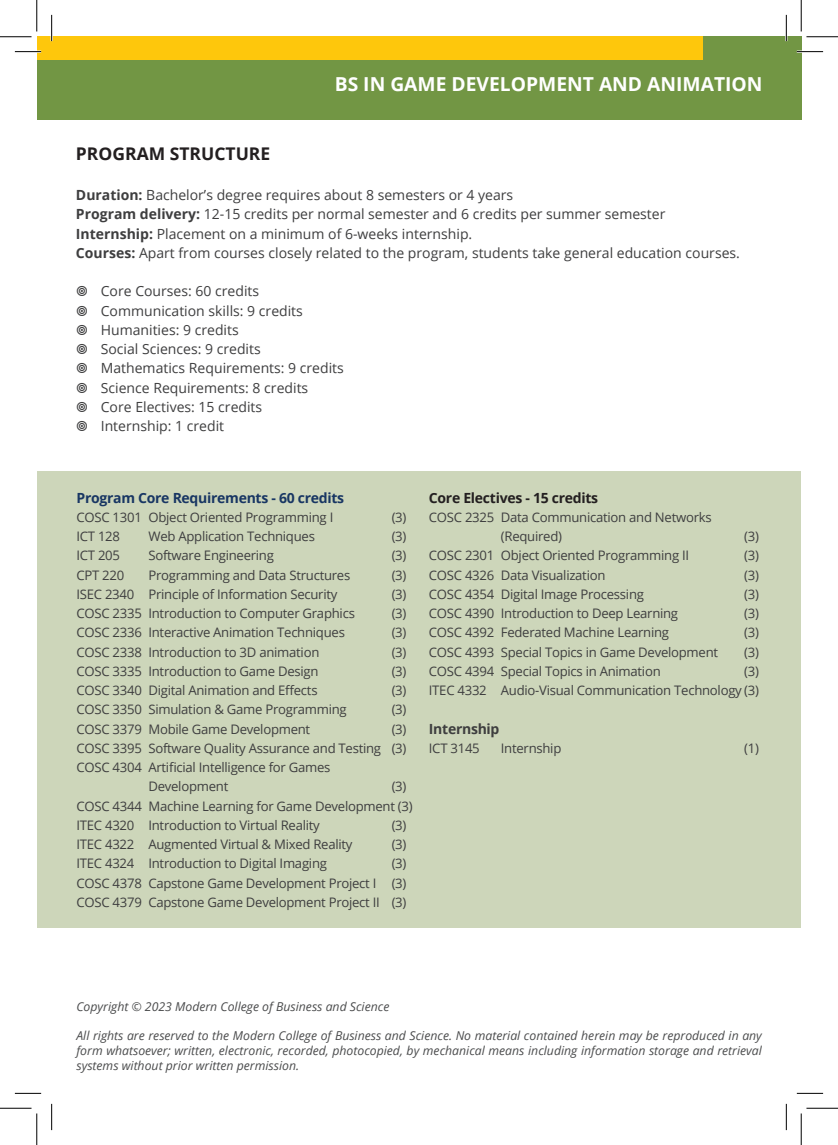
<style>
.page{position:relative;width:838px;height:1145px;background:#fff}
.page>*{position:absolute;margin:0;border:0;box-sizing:border-box;transform-origin:0 0}
.t1{font:700 19.25px "Open Sans";color:#fff}
.t2{font:700 17.5px "Open Sans";color:#231f20}
.t3{font:14px "Open Sans";color:#3e3e3f}
.t4{font:700 14px "Open Sans";letter-spacing:-.02em;color:#183663}
.t5{font:700 14px "Open Sans";letter-spacing:-.02em;color:#231f20}
.t6{font:700 14px "Open Sans";letter-spacing:-.02em;color:#3e3e3f}
.t7{font:13.12px "Open Sans";letter-spacing:-.02em;color:#3e3e3f}
.t8{font:italic 12.25px/14.7px "Open Sans";color:#4b4c4d;text-align:justify}
.s1{font-weight:700}
</style>
<div class="page">
<div style="left:37px;top:37px;width:764px;height:83px;background:#729644"></div>
<div style="left:37px;top:37px;width:665px;height:23px;background:#fec70c"></div>
<div style="left:37px;top:471px;width:763px;height:457px;background:#cdd6ba"></div>
<hr style="left:15px;top:51px;width:26px;height:2px;background:#fff">
<hr style="left:796px;top:51px;width:27px;height:2px;background:#fff">
<hr style="left:51px;top:15px;width:2px;height:26px;background:#fff">
<hr style="left:785px;top:15px;width:2px;height:26px;background:#fff">
<svg style="left:15px;top:51px;width:26px;height:1px"></svg>
<svg style="left:796px;top:51px;width:27px;height:1px"></svg>
<svg style="left:15px;top:1093px;width:26px;height:1px"></svg>
<svg style="left:796px;top:1093px;width:27px;height:1px"></svg>
<svg style="left:51px;top:15px;width:1px;height:26px"></svg>
<svg style="left:51px;top:1104px;width:1px;height:26px"></svg>
<svg style="left:786px;top:15px;width:1px;height:26px"></svg>
<svg style="left:786px;top:1104px;width:1px;height:26px"></svg>
<hr style="left:0;top:36px;width:32px;height:1px;background:#000">
<hr style="left:806px;top:36px;width:31px;height:1px;background:#000">
<hr style="left:0;top:1108px;width:32px;height:1px;background:#000">
<hr style="left:806px;top:1108px;width:31px;height:1px;background:#000">
<hr style="left:36px;top:0;width:1px;height:31px;background:#000">
<hr style="left:36px;top:1113px;width:1px;height:32px;background:#000">
<hr style="left:800px;top:0;width:1px;height:31px;background:#000">
<hr style="left:800px;top:1113px;width:1px;height:32px;background:#000">
<p class="t1" style="left:335px;top:71px;width:429px">BS IN GAME DEVELOPMENT AND ANIMATION</p>
<p class="t2" style="left:76px;top:141px;width:196px">PROGRAM STRUCTURE</p>
<p class="t3" style="left:76px;top:185px;width:439px"><span class="s1">Duration:</span> Bachelor s’ degree requires about 8 semesters or 4 years</p>
<p class="t3" style="left:76px;top:205px;width:591px"><span class="s1">Program delivery:</span> 12-15 credits per normal semester and 6 credits per summer semester</p>
<p class="t3" style="left:76px;top:224px;width:398px"><span class="s1">Internship:</span> Placement on a minimum of 6-weeks internship.</p>
<p class="t3" style="left:76px;top:243px;width:665px"><span class="s1">Courses:</span> Apart from courses closely related to the program, students take general education courses.</p>
<p class="t3" style="left:101px;top:282px;width:160px">Core Courses: 60 credits</p>
<p class="t3" style="left:101px;top:301px;width:204px">Communication skills 9: credits</p>
<p class="t3" style="left:101px;top:320px;width:139px">Humanities 9: credits</p>
<p class="t3" style="left:101px;top:339px;width:161px">Social Sciences 9: credits</p>
<p class="t3" style="left:101px;top:359px;width:244px">Mathematics Requirements 9: credits</p>
<p class="t3" style="left:101px;top:378px;width:209px">Science Requirements 8: credits</p>
<p class="t3" style="left:101px;top:397px;width:163px">Core Electives: 15 credits</p>
<p class="t3" style="left:101px;top:416px;width:125px">Internship 1: credit</p>
<p class="t4" style="left:76px;top:488px;width:269px">Program Core Requirements - 60 credits</p>
<p class="t7" style="left:76px;top:508px;width:67px">COSC 1301</p>
<p class="t7" style="left:148px;top:508px;width:186px">Object Oriented Programming I</p>
<p class="t7" style="left:391px;top:508px;width:16px">(3)</p>
<p class="t7" style="left:76px;top:527px;width:45px">ICT 128</p>
<p class="t7" style="left:148px;top:527px;width:168px">Web Application Techniques</p>
<p class="t7" style="left:391px;top:527px;width:16px">(3)</p>
<p class="t7" style="left:76px;top:547px;width:45px">ICT 205</p>
<p class="t7" style="left:148px;top:547px;width:127px">Software Engineering</p>
<p class="t7" style="left:391px;top:547px;width:16px">(3)</p>
<p class="t7" style="left:76px;top:566px;width:49px">CPT 220</p>
<p class="t7" style="left:148px;top:566px;width:203px">Programming and Data Structures</p>
<p class="t7" style="left:391px;top:566px;width:16px">(3)</p>
<p class="t7" style="left:76px;top:585px;width:59px">ISEC 2340</p>
<p class="t7" style="left:148px;top:585px;width:190px">Principle of Information Security</p>
<p class="t7" style="left:391px;top:585px;width:16px">(3)</p>
<p class="t7" style="left:76px;top:604px;width:67px">COSC 2335</p>
<p class="t7" style="left:148px;top:604px;width:208px">Introduction to Computer Graphics</p>
<p class="t7" style="left:391px;top:604px;width:16px">(3)</p>
<p class="t7" style="left:76px;top:624px;width:67px">COSC 2336</p>
<p class="t7" style="left:148px;top:624px;width:198px">Interactive Animation Techniques</p>
<p class="t7" style="left:391px;top:624px;width:16px">(3)</p>
<p class="t7" style="left:76px;top:643px;width:67px">COSC 2338</p>
<p class="t7" style="left:148px;top:643px;width:172px">Introduction to D3 animation</p>
<p class="t7" style="left:391px;top:643px;width:16px">(3)</p>
<p class="t7" style="left:76px;top:662px;width:67px">COSC 3335</p>
<p class="t7" style="left:148px;top:662px;width:172px">Introduction to Game Design</p>
<p class="t7" style="left:391px;top:662px;width:16px">(3)</p>
<p class="t7" style="left:76px;top:681px;width:67px">COSC 3340</p>
<p class="t7" style="left:148px;top:681px;width:171px">Digital Animation and Effects</p>
<p class="t7" style="left:391px;top:681px;width:16px">(3)</p>
<p class="t7" style="left:148px;top:701px;width:200px">Simulation &amp; Game Programming</p>
<p class="t7" style="left:76px;top:701px;width:67px">COSC 3350</p>
<p class="t7" style="left:391px;top:701px;width:16px">(3)</p>
<p class="t7" style="left:76px;top:720px;width:67px">COSC 3379</p>
<p class="t7" style="left:148px;top:720px;width:163px">Mobile Game Development</p>
<p class="t7" style="left:391px;top:720px;width:16px">(3)</p>
<p class="t7" style="left:76px;top:739px;width:67px">COSC 3395</p>
<p class="t7" style="left:148px;top:739px;width:234px">Software Quality Assurance and Testing</p>
<p class="t7" style="left:391px;top:739px;width:16px">(3)</p>
<p class="t7" style="left:148px;top:758px;width:183px">Artificial Intelligence for Games</p>
<p class="t7" style="left:76px;top:758px;width:67px">COSC 4304</p>
<p class="t7" style="left:76px;top:797px;width:67px">COSC 4344</p>
<p class="t7" style="left:76px;top:816px;width:59px">ITEC 4320</p>
<p class="t7" style="left:148px;top:778px;width:81px">Development</p>
<p class="t7" style="left:148px;top:797px;width:266px">Machine Learning for Game Development (3)</p>
<p class="t7" style="left:391px;top:778px;width:16px">(3)</p>
<p class="t7" style="left:148px;top:816px;width:173px">Introduction to Virtual Reality</p>
<p class="t7" style="left:391px;top:816px;width:16px">(3)</p>
<p class="t7" style="left:76px;top:835px;width:59px">ITEC 4322</p>
<p class="t7" style="left:148px;top:835px;width:205px">Augmented Virtual &amp; Mixed Reality</p>
<p class="t7" style="left:391px;top:835px;width:16px">(3)</p>
<p class="t7" style="left:76px;top:855px;width:59px">ITEC 4324</p>
<p class="t7" style="left:148px;top:855px;width:180px">Introduction to Digital Imaging</p>
<p class="t7" style="left:391px;top:855px;width:16px">(3)</p>
<p class="t7" style="left:76px;top:874px;width:67px">COSC 4378</p>
<p class="t7" style="left:148px;top:874px;width:229px">Capstone Game Development Project I</p>
<p class="t7" style="left:391px;top:874px;width:16px">(3)</p>
<p class="t7" style="left:76px;top:893px;width:67px">COSC 4379</p>
<p class="t7" style="left:148px;top:893px;width:233px">Capstone Game Development Project II</p>
<p class="t7" style="left:391px;top:893px;width:16px">(3)</p>
<p class="t5" style="left:429px;top:488px;width:171px">Core Electives - 15 credits</p>
<p class="t7" style="left:501px;top:508px;width:212px">Data Communication and Networks</p>
<p class="t7" style="left:429px;top:508px;width:67px">COSC 2325</p>
<p class="t7" style="left:501px;top:527px;width:63px">(Required(</p>
<p class="t7" style="left:744px;top:527px;width:16px">(3)</p>
<p class="t7" style="left:429px;top:547px;width:67px">COSC 2301</p>
<p class="t7" style="left:501px;top:547px;width:190px">Object Oriented Programming II</p>
<p class="t7" style="left:744px;top:547px;width:16px">(3)</p>
<p class="t7" style="left:429px;top:566px;width:67px">COSC 4326</p>
<p class="t7" style="left:501px;top:566px;width:106px">Data Visualization</p>
<p class="t7" style="left:744px;top:566px;width:16px">(3)</p>
<p class="t7" style="left:429px;top:585px;width:67px">COSC 4354</p>
<p class="t7" style="left:501px;top:585px;width:145px">Digital Image Processing</p>
<p class="t7" style="left:744px;top:585px;width:16px">(3)</p>
<p class="t7" style="left:429px;top:604px;width:67px">COSC 4390</p>
<p class="t7" style="left:501px;top:604px;width:179px">Introduction to Deep Learning</p>
<p class="t7" style="left:744px;top:604px;width:16px">(3)</p>
<p class="t7" style="left:429px;top:624px;width:67px">COSC 4392</p>
<p class="t7" style="left:501px;top:624px;width:170px">Federated Machine Learning</p>
<p class="t7" style="left:744px;top:624px;width:16px">(3)</p>
<p class="t7" style="left:429px;top:643px;width:67px">COSC 4393</p>
<p class="t7" style="left:501px;top:643px;width:219px">Special Topics in Game Development</p>
<p class="t7" style="left:744px;top:643px;width:16px">(3)</p>
<p class="t7" style="left:501px;top:662px;width:161px">Special Topics in Animation</p>
<p class="t7" style="left:429px;top:662px;width:67px">COSC 4394</p>
<p class="t7" style="left:744px;top:662px;width:16px">(3)</p>
<p class="t7" style="left:501px;top:681px;width:259px">Audio-Visual Communication Technology (3)</p>
<p class="t7" style="left:429px;top:681px;width:59px">ITEC 4332</p>
<p class="t6" style="left:429px;top:719px;width:72px">Internship</p>
<p class="t7" style="left:429px;top:739px;width:52px">ICT 3145</p>
<p class="t7" style="left:501px;top:739px;width:62px">Internship</p>
<p class="t7" style="left:744px;top:739px;width:16px">(1)</p>
<p class="t8" style="left:76px;top:999px;width:314px">Copyright © 2023 Modern College of Business and Science</p>
<p class="t8" style="left:76px;top:1028px;width:687px">All rights are reserved to the Modern College of Business and Science. No material contained herein may be reproduced in any form whatsoever; written, electronic, recorded, photocopied, by mechanical means including information storage and retrieval systems without prior written permission.</p>
</div>
